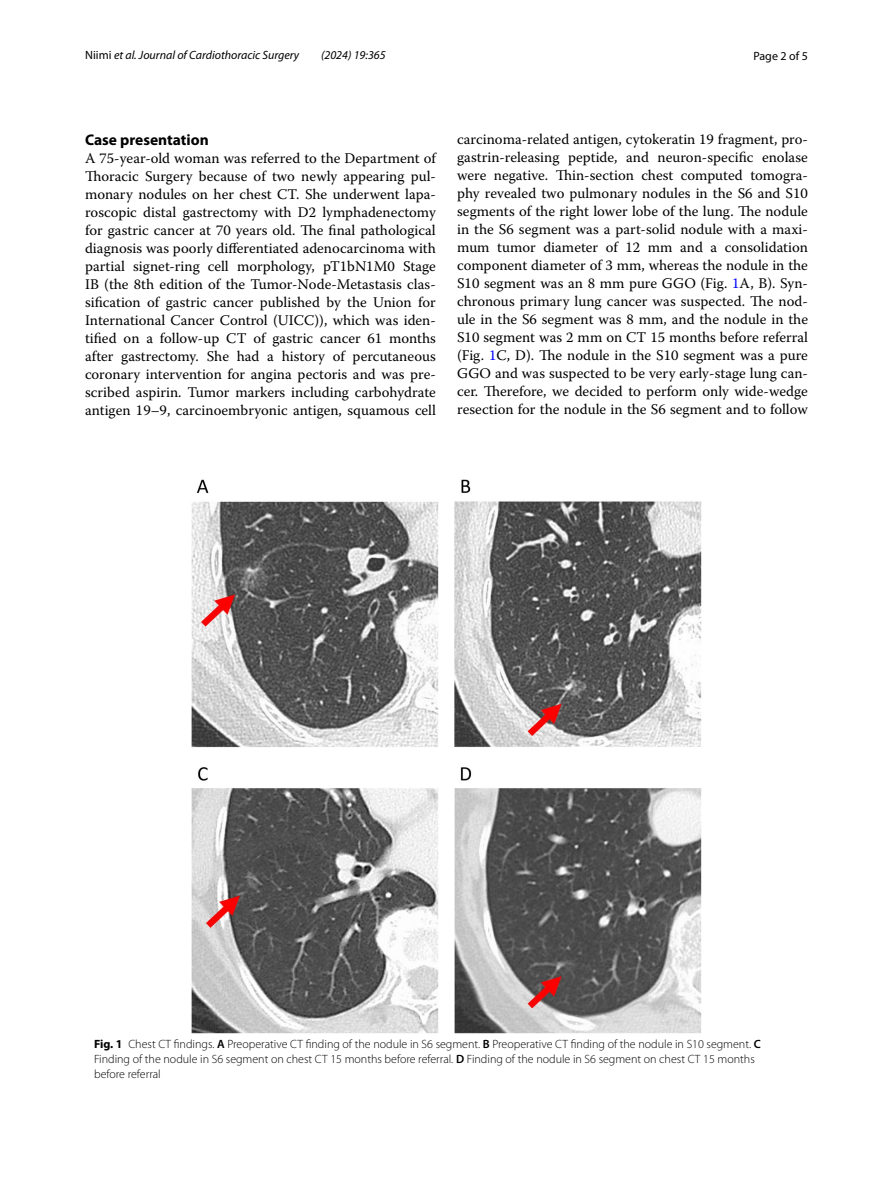
<style>
.page{position:relative;width:893px;height:1187px;background:#fff}
.page>*{position:absolute;margin:0;border:0;box-sizing:border-box;transform-origin:0 0}
.t1{font:700 15.45px "Myriad Pro";color:#000}
.t2{font:14.7px/18px "Warnock Pro";color:#000;text-align:justify}
.t3{font:300 12px/15px "Myriad Pro";color:#000}
.t4{font:italic 12px "Myriad Pro";color:#000}
.t5{font:12px "Myriad Pro";color:#000}
.s1{font-style:normal}
.s2{color:#00f}
.s3{font-weight:700}
.s4{font-weight:600}
</style>
<div class="page">
<img style="left:191px;top:479px;width:511px;height:554px">
<p class="t4" style="left:85px;top:48px;width:216px"><span class="s1">Niimi</span> et al. Journal of Cardiothoracic Surgery</p>
<p class="t4" style="left:321px;top:48px;width:66px">(2024) 19:365</p>
<p class="t5" style="left:753px;top:48px;width:56px">Page 2 of 5</p>
<p class="t1" style="left:85px;top:129px;width:125px">Case presentation</p>
<p class="t2" style="left:85px;top:148px;width:352px">A 75-year-old woman was referred to the Department of Thoracic Surgery because of two newly appearing pul&shy;monary nodules on her chest CT. She underwent lapa&shy;roscopic distal gastrectomy with D2 lymphadenectomy for gastric cancer at 70 years old. The final pathological diagnosis was poorly differentiated adenocarcinoma with partial signet-ring cell morphology, pT1bN1M0 Stage IB (the 8th edition of the Tumor-Node-Metastasis clas&shy;sification of gastric cancer published by the Union for International Cancer Control (UICC)), which was iden&shy;tified on a follow-up CT of gastric cancer 61 months after gastrectomy. She had a history of percutaneous coronary intervention for angina pectoris and was pre&shy;scribed aspirin. Tumor markers including carbohydrate antigen 19–9, carcinoembryonic antigen, squamous cell</p>
<p class="t2" style="left:457px;top:130px;width:352px">carcinoma-related antigen, cytokeratin 19 fragment, pro&shy;gastrin-releasing peptide, and neuron-specific enolase were negative. Thin-section chest computed tomogra&shy;phy revealed two pulmonary nodules in the S6 and S10 segments of the right lower lobe of the lung. The nodule in the S6 segment was a part-solid nodule with a maxi&shy;mum tumor diameter of 12 mm and a consolidation component diameter of 3 mm, whereas the nodule in the S10 segment was an 8 mm pure GGO (Fig. <span class="s2">1</span>A, B). Syn&shy;chronous primary lung cancer was suspected. The nod&shy;ule in the S6 segment was 8 mm, and the nodule in the S10 segment was 2 mm on CT 15 months before referral (Fig. <span class="s2">1</span>C, D). The nodule in the S10 segment was a pure GGO and was suspected to be very early-stage lung can&shy;cer. Therefore, we decided to perform only wide-wedge resection for the nodule in the S6 segment and to follow</p>
<p class="t3" style="left:94px;top:1036px;width:668px"><span class="s3">Fig. 1</span> Chest CT findings. <span class="s4">A</span> Preoperative CT finding of the nodule in S6 segment. <span class="s4">B</span> Preoperative CT finding of the nodule in S10 segment. <span class="s4">C<br></span>Finding of the nodule in S6 segment on chest CT 15 months before referral. <span class="s4">D</span> Finding of the nodule in S6 segment on chest CT 15 months before referral</p>
</div>
